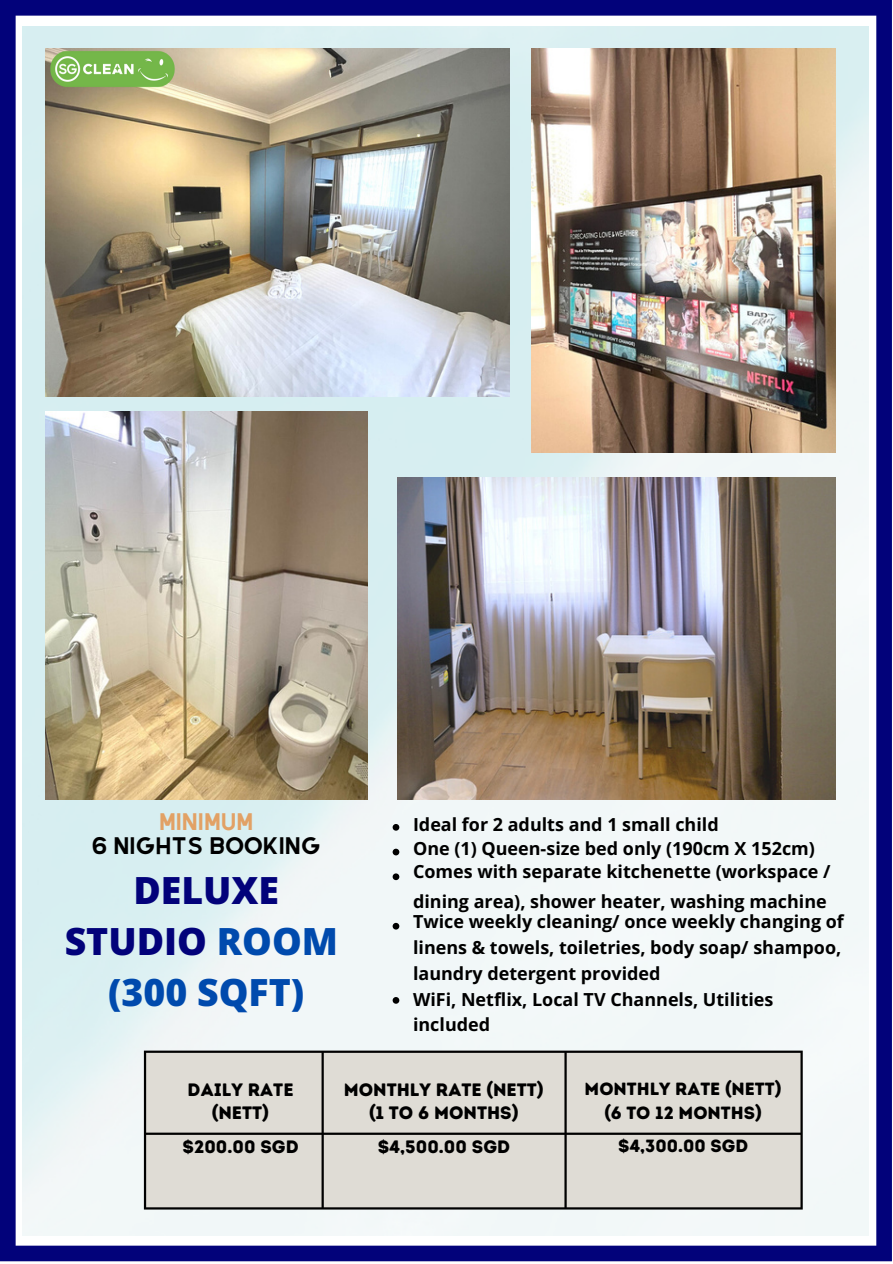
<style>
.page{position:relative;width:893px;height:1264px;background:#fff}
.page>*{position:absolute;margin:0;border:0;box-sizing:border-box;transform-origin:0 0}
.t1{font:800 37.5px "Open Sans";color:#02027a}
.t2{font:800 37.5px "Open Sans";color:#004aad}
.t3{font:21px/23.5px "Alyssum Sans";color:#000;text-align:center}
.t4{font:700 18px/23.5px "Open Sans";color:#000}
.t5{font:18px/23.5px "Intro Rust Base";color:#000;text-align:center}
.t6{font:17.7px/23.2px "Intro Rust Base";color:#000;text-align:center}
.s1{color:#e2a165}
.s2{color:#004aad}
</style>
<div class="page">
<img style="left:0;top:0;width:891px;height:1261px">
<img style="left:46px;top:49px;width:131px;height:40px">
<p class="t3" style="left:92px;top:810px;width:231px"><span class="s1">MINIMUM<br></span>6 NIGHTS BOOKING</p>
<p class="t1" style="left:133px;top:864px;width:147px">DELUXE</p>
<p class="t1" style="left:65px;top:914px;width:275px">STUDIO <span class="s2">ROOM</span></p>
<p class="t2" style="left:108px;top:965px;width:198px">(300 SQFT)</p>
<p class="t4" style="left:413px;top:812px;width:419px">Ideal for 2 adults and 1 small child<br>One (1) Queen-size bed only (190cm X 152cm)<br>Comes with separate kitchenette (workspace /</p>
<p class="t4" style="left:413px;top:889px;width:415px">dining area), shower heater, washing machine</p>
<p class="t4" style="left:413px;top:909px;width:432px">Twice weekly cleaning/ once weekly changing of</p>
<p class="t4" style="left:413px;top:935px;width:430px">linens &amp; towels, toiletries, body soap/ shampoo,</p>
<p class="t4" style="left:413px;top:960px;width:249px">laundry detergent provided</p>
<p class="t4" style="left:413px;top:986px;width:362px">WiFi, Netflix, Local TV Channels, Utilities</p>
<p class="t4" style="left:413px;top:1012px;width:79px">included</p>
<p class="t5" style="left:187px;top:1077px;width:107px">DAILY RATE (NETT)</p>
<p class="t5" style="left:182px;top:1134px;width:118px">$200.00 SGD</p>
<p class="t5" style="left:344px;top:1077px;width:202px">MONTHLY RATE (NETT) (1 TO 6 MONTHS)</p>
<p class="t5" style="left:377px;top:1134px;width:134px">$4,500.00 SGD</p>
<p class="t6" style="left:584px;top:1077px;width:198px">MONTHLY RATE (NETT) (6 TO 12 MONTHS)</p>
<p class="t6" style="left:618px;top:1133px;width:132px">$4,300.00 SGD</p>
</div>
